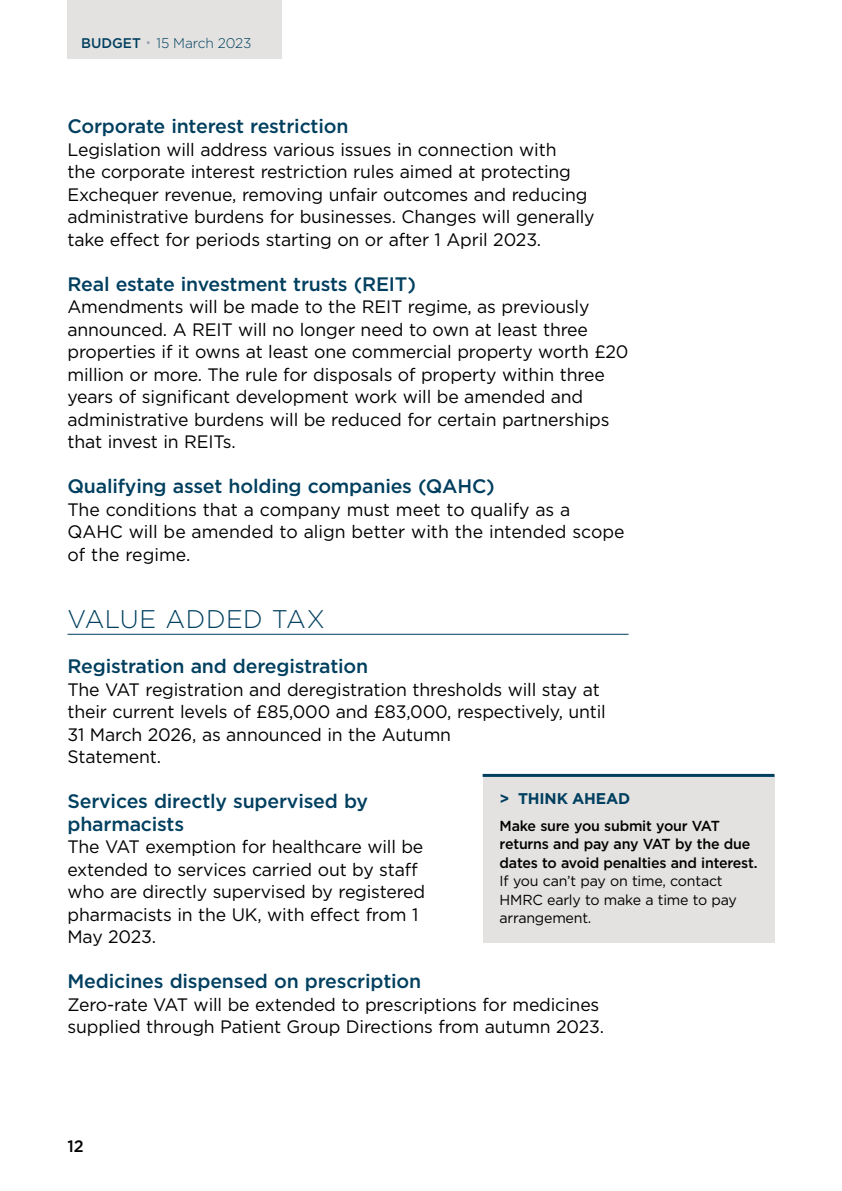
<style>
.page{position:relative;width:842px;height:1191px;background:#fff}
.page>*{position:absolute;margin:0;border:0;box-sizing:border-box;transform-origin:0 0}
.t1{font:300 25.6px "Gotham";letter-spacing:.02em;color:#003f5f}
.t2{font:500 19.6px/22.6px "Gotham";letter-spacing:-.01em;color:#003f5f}
.t3{font:18px/22.4px "Gotham";letter-spacing:-.01em;color:#000}
.t4{font:500 16.4px "Gotham";color:#000}
.t5{font:700 15.6px "Gotham";letter-spacing:-.01em;color:#003f5f}
.t6{font:500 14.4px/18.6px "Gotham";letter-spacing:-.015em;color:#000}
.t7{font:14.4px/18.6px "Gotham";letter-spacing:-.015em;color:#000}
.t8{font:300 14px "Gotham";letter-spacing:-.01em;color:#003f5f}
.s1{font-weight:500}
</style>
<div class="page">
<div style="left:67px;top:0;width:215px;height:58px;background:#e3e2e0"></div>
<hr style="left:68px;top:634px;width:560px;height:1px;background:#003f5f">
<div style="left:483px;top:774px;width:291px;height:169px;background:#e3e2e0"></div>
<hr style="left:483px;top:774px;width:291px;height:3px;background:#003f5f">
<p class="t8" style="left:81px;top:34px;width:172px"><span class="s1">BUDGET</span> <sup>●</sup> 15 March 2023</p>
<p class="t2" style="left:68px;top:115px;width:282px">Corporate interest restriction</p>
<p class="t3" style="left:68px;top:138px;width:529px">Legislation will address various issues in connection with<br>the corporate interest restriction rules aimed at protecting Exchequer revenue, removing unfair outcomes and reducing administrative burdens for businesses. Changes will generally take effect for periods starting on or after 1 April 2023.</p>
<p class="t2" style="left:68px;top:272px;width:350px">Real estate investment trusts (REIT)</p>
<p class="t3" style="left:68px;top:295px;width:562px">Amendments will be made to the REIT regime, as previously announced. A REIT will no longer need to own at least three properties if it owns at least one commercial property worth £20 million or more. The rule for disposals of property within three years of significant development work will be amended and administrative burdens will be reduced for certain partnerships that invest in REITs.</p>
<p class="t2" style="left:68px;top:475px;width:429px">Qualifying asset holding companies (QAHC)</p>
<p class="t3" style="left:68px;top:498px;width:559px">The conditions that a company must meet to qualify as a<br>QAHC will be amended to align better with the intended scope of the regime.</p>
<h1 class="t1" style="left:68px;top:603px;width:259px">VALUE ADDED TAX</h1>
<p class="t2" style="left:68px;top:655px;width:302px">Registration and deregistration</p>
<p class="t3" style="left:68px;top:678px;width:540px">The VAT registration and deregistration thresholds will stay at their current levels of £85,000 and £83,000, respectively, until 31 March 2026, as announced in the Autumn<br>Statement.</p>
<p class="t2" style="left:68px;top:790px;width:302px">Services directly supervised by pharmacists</p>
<p class="t3" style="left:68px;top:835px;width:359px">The VAT exemption for healthcare will be extended to services carried out by staff who are directly supervised by registered pharmacists in the UK, with effect from 1<br>May 2023.</p>
<p class="t2" style="left:68px;top:970px;width:355px">Medicines dispensed on prescription</p>
<p class="t3" style="left:68px;top:993px;width:538px">Zero-rate VAT will be extended to prescriptions for medicines supplied through Patient Group Directions from autumn 2023.</p>
<p class="t5" style="left:500px;top:788px;width:132px">&gt; THINK AHEAD</p>
<p class="t6" style="left:500px;top:816px;width:259px">Make sure you submit your VAT returns and pay any VAT by the due dates to avoid penalties and interest.</p>
<p class="t7" style="left:500px;top:871px;width:239px">If you can’t pay on time, contact<br>HMRC early to make a time to pay arrangement.</p>
<p class="t4" style="left:67px;top:1135px;width:18px">12</p>
</div>
